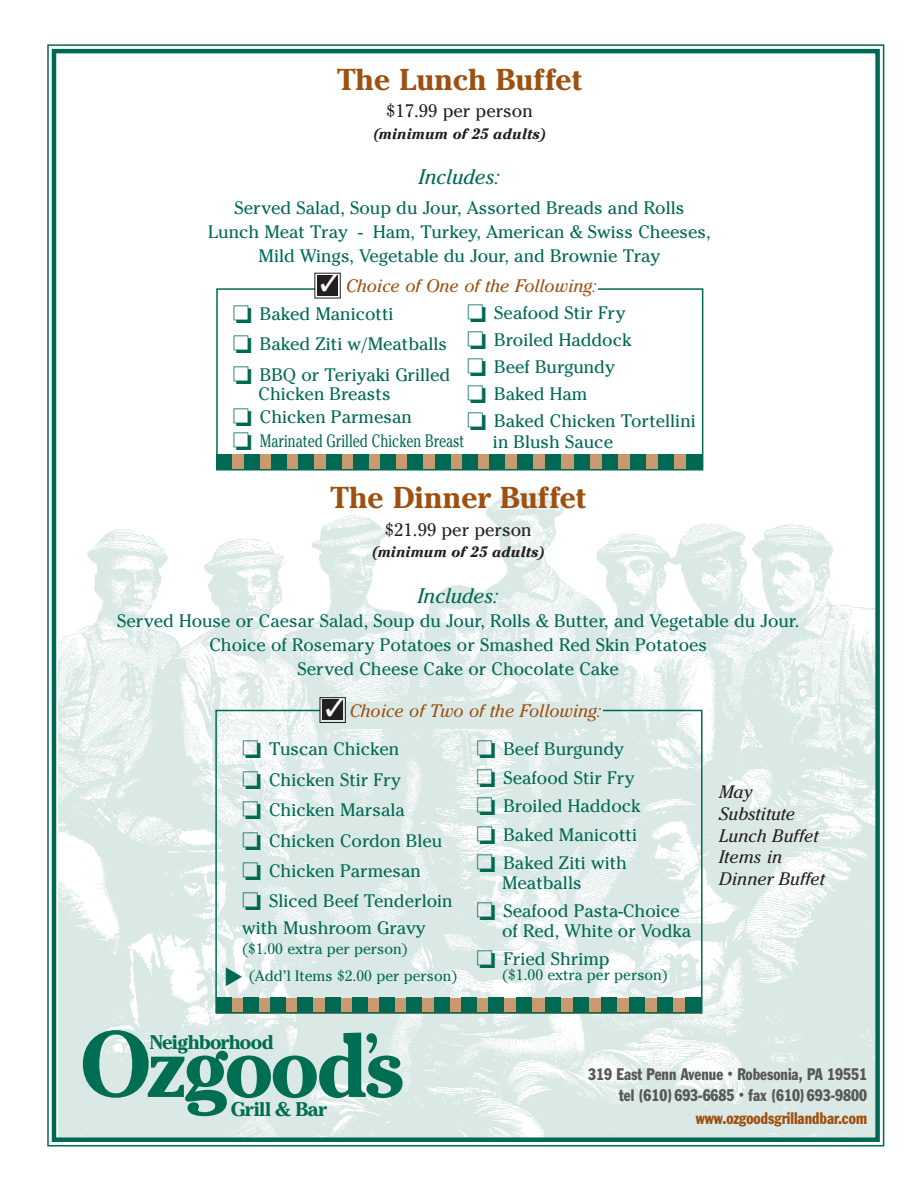
<style>
.page{position:relative;width:918px;height:1188px;background:#fff}
.page>*{position:absolute;margin:0;border:0;box-sizing:border-box;transform-origin:0 0}
.t1{font:700 30px "Cheltenham";color:#9d5010}
.t2{font:italic 21px "Cheltenham";color:#006954}
.t3{font:700 19.65px "Cheltenham";letter-spacing:-.035em;color:#006e53}
.t4{font:18px/28.5px "Cheltenham";color:#006954}
.t5{font:italic 18px/27.3px "Cheltenham";color:#9d5010}
.t6{font:italic 18px/21.6px "Cheltenham";color:#231f20}
.t7{font:18px "Cheltenham";color:#231f20}
.t8{font:condensed 16.5px/21px "Franklin Gothic";color:#57585a;text-align:right;scale:.9 1}
.t9{font:condensed 16.5px "Franklin Gothic";color:#9d5010;scale:.9 1}
.t10{font:15px "Cheltenham";color:#006954}
.t11{font:italic 700 15px "Cheltenham";color:#231f20}
.s1{color:#006954}
.s2{font-style:normal;color:#006954}
.s3{font-size:12px}
</style>
<div class="page">
<img style="left:58px;top:491px;width:817px;height:646px">
<div style="left:52px;top:49px;width:828px;height:1093px;border:4px solid #006954"></div>
<svg style="left:83px;top:1030px;width:320px;height:86px"></svg>
<div style="left:217px;top:454px;width:485px;height:16px;background:#ca9970"></div>
<div style="left:217px;top:454px;width:15px;height:15px;background:#006954"></div>
<div style="left:244px;top:454px;width:15px;height:15px;background:#006954"></div>
<div style="left:271px;top:454px;width:16px;height:15px;background:#006954"></div>
<div style="left:299px;top:454px;width:15px;height:15px;background:#006954"></div>
<div style="left:326px;top:454px;width:15px;height:15px;background:#006954"></div>
<div style="left:353px;top:454px;width:15px;height:15px;background:#006954"></div>
<div style="left:380px;top:454px;width:16px;height:15px;background:#006954"></div>
<div style="left:408px;top:454px;width:15px;height:15px;background:#006954"></div>
<div style="left:435px;top:454px;width:15px;height:15px;background:#006954"></div>
<div style="left:462px;top:454px;width:15px;height:15px;background:#006954"></div>
<div style="left:490px;top:454px;width:15px;height:15px;background:#006954"></div>
<div style="left:518px;top:454px;width:15px;height:15px;background:#006954"></div>
<div style="left:546px;top:454px;width:15px;height:15px;background:#006954"></div>
<div style="left:574px;top:454px;width:15px;height:15px;background:#006954"></div>
<div style="left:602px;top:454px;width:15px;height:15px;background:#006954"></div>
<div style="left:630px;top:454px;width:15px;height:15px;background:#006954"></div>
<div style="left:658px;top:454px;width:15px;height:15px;background:#006954"></div>
<div style="left:687px;top:454px;width:16px;height:15px;background:#006954"></div>
<div style="left:216px;top:288px;width:487px;height:183px;border:2px solid #006954"></div>
<div style="left:315px;top:278px;width:283px;height:27px;background:#fff"></div>
<div style="left:317px;top:275px;width:21px;height:21px;background:#231f20"></div>
<div style="left:216px;top:998px;width:485px;height:16px;background:#ca9970"></div>
<div style="left:216px;top:998px;width:15px;height:15px;background:#006954"></div>
<div style="left:243px;top:998px;width:15px;height:15px;background:#006954"></div>
<div style="left:270px;top:998px;width:16px;height:15px;background:#006954"></div>
<div style="left:298px;top:998px;width:15px;height:15px;background:#006954"></div>
<div style="left:325px;top:998px;width:15px;height:15px;background:#006954"></div>
<div style="left:352px;top:998px;width:15px;height:15px;background:#006954"></div>
<div style="left:380px;top:998px;width:15px;height:15px;background:#006954"></div>
<div style="left:407px;top:998px;width:15px;height:15px;background:#006954"></div>
<div style="left:434px;top:998px;width:15px;height:15px;background:#006954"></div>
<div style="left:461px;top:998px;width:16px;height:15px;background:#006954"></div>
<div style="left:489px;top:998px;width:15px;height:15px;background:#006954"></div>
<div style="left:517px;top:998px;width:15px;height:15px;background:#006954"></div>
<div style="left:545px;top:998px;width:15px;height:15px;background:#006954"></div>
<div style="left:573px;top:998px;width:15px;height:15px;background:#006954"></div>
<div style="left:601px;top:998px;width:15px;height:15px;background:#006954"></div>
<div style="left:629px;top:998px;width:15px;height:15px;background:#006954"></div>
<div style="left:657px;top:998px;width:16px;height:15px;background:#006954"></div>
<div style="left:686px;top:998px;width:15px;height:15px;background:#006954"></div>
<div style="left:215px;top:710px;width:488px;height:304px;border:2px solid #006954"></div>
<div style="left:321px;top:703px;width:282px;height:26px;background:#dbe9e6"></div>
<div style="left:322px;top:700px;width:21px;height:20px;background:#231f20"></div>
<div style="left:320px;top:697px;width:26px;height:26px;border:1px solid #231f20"></div>
<svg style="left:326px;top:698px;width:18px;height:5px"></svg>
<svg style="left:226px;top:967px;width:16px;height:19px"></svg>
<h1 class="t1" style="left:337px;top:62px;width:246px">The Lunch Buffet</h1>
<p class="t7" style="left:386px;top:100px;width:148px">$17.99 per person</p>
<p class="t11" style="left:373px;top:125px;width:173px">(minimum of 25 adults)</p>
<p class="t2" style="left:419px;top:165px;width:83px">Includes:</p>
<p class="t4" style="left:208px;top:196px;width:504px;line-height:24px;text-align:center">Served Salad, Soup du Jour, Assorted Breads and Rolls<br>Lunch Meat Tray - Ham, Turkey, American &amp; Swiss Cheeses,<br>Mild Wings, Vegetable du Jour, and Brownie Tray</p>
<p class="t5" style="left:233px;top:273px;width:365px;text-indent:113px">Choice of One of the Following: <span class="s1">❏</span> <span class="s2">Baked Manicotti</span></p>
<p class="t4" style="left:233px;top:329px;width:219px;line-height:30.5px">❏ Baked Ziti w/Meatballs ❏ BBQ or Teriyaki Grilled</p>
<p class="t4" style="left:233px;top:382px;width:233px;line-height:23.2px;text-indent:26px">Chicken Breasts<br>❏ Chicken Parmesan<br>❏ Marinated Grilled Chicken Breast</p>
<p class="t4" style="left:467px;top:299px;width:230px;line-height:27px">❏ Seafood Stir Fry<br>❏ Broiled Haddock<br>❏ Beef Burgundy<br>❏ Baked Ham<br>❏ Baked Chicken Tortellini</p>
<p class="t4" style="left:493px;top:427px;width:122px">in Blush Sauce</p>
<h1 class="t1" style="left:330px;top:480px;width:257px">The Dinner Buffet</h1>
<p class="t7" style="left:385px;top:519px;width:148px">$21.99 per person</p>
<p class="t11" style="left:372px;top:543px;width:173px">(minimum of 25 adults)</p>
<p class="t2" style="left:418px;top:583px;width:83px">Includes:</p>
<p class="t4" style="left:117px;top:609px;width:684px;line-height:24px;text-align:center">Served House or Caesar Salad, Soup du Jour, Rolls &amp; Butter, and Vegetable du Jour.<br>Choice of Rosemary Potatoes or Smashed Red Skin Potatoes<br>Served Cheese Cake or Chocolate Cake</p>
<p class="t5" style="left:242px;top:691px;width:361px;line-height:38.5px;text-indent:108px">Choice of Two of the Following: <span class="s1">❏</span> <span class="s2">Tuscan Chicken</span></p>
<p class="t4" style="left:242px;top:764px;width:212px;line-height:30.5px">❏ Chicken Stir Fry<br>❏ Chicken Marsala<br>❏ Chicken Cordon Bleu ❏ Chicken Parmesan<br>❏ Sliced Beef Tenderloin</p>
<p class="t4" style="left:242px;top:914px;width:185px">with Mushroom Gravy</p>
<p class="t10" style="left:242px;top:940px;width:167px">($1.00 extra per person)</p>
<p class="t4" style="left:476px;top:735px;width:166px">❏ Beef Burgundy ❏ Seafood Stir Fry ❏ Broiled Haddock ❏ Baked Manicotti ❏ Baked Ziti with</p>
<p class="t4" style="left:476px;top:868px;width:205px;text-indent:26px">Meatballs<br>❏ Seafood Pasta-Choice</p>
<p class="t4" style="left:476px;top:916px;width:216px;text-indent:26px">of Red, White or Vodka ❏ Fried Shrimp</p>
<p class="t10" style="left:502px;top:966px;width:167px">($1.00 extra per person)</p>
<p class="t6" style="left:719px;top:781px;width:107px">May<br>Substitute<br>Lunch Buffet<br>Items in<br>Dinner Buffet</p>
<p class="t10" style="left:249px;top:967px;width:210px">(Add’l Items $2.00 per person)</p>
<p class="t3" style="left:150px;top:1030px;width:126px">Neighborhood</p>
<p class="t3" style="left:231px;top:1097px;width:98px">Grill &amp; Bar</p>
<p class="t8" style="left:588px;top:1064px;width:311px">319 East Penn Avenue <span class="s3">•</span> Robesonia, PA 19551 tel (610)693-6685 <span class="s3">•</span> fax (610)693-9800</p>
<p class="t9" style="left:696px;top:1112px;width:192px">www.ozgoodsgrillandbar.com</p>
</div>
